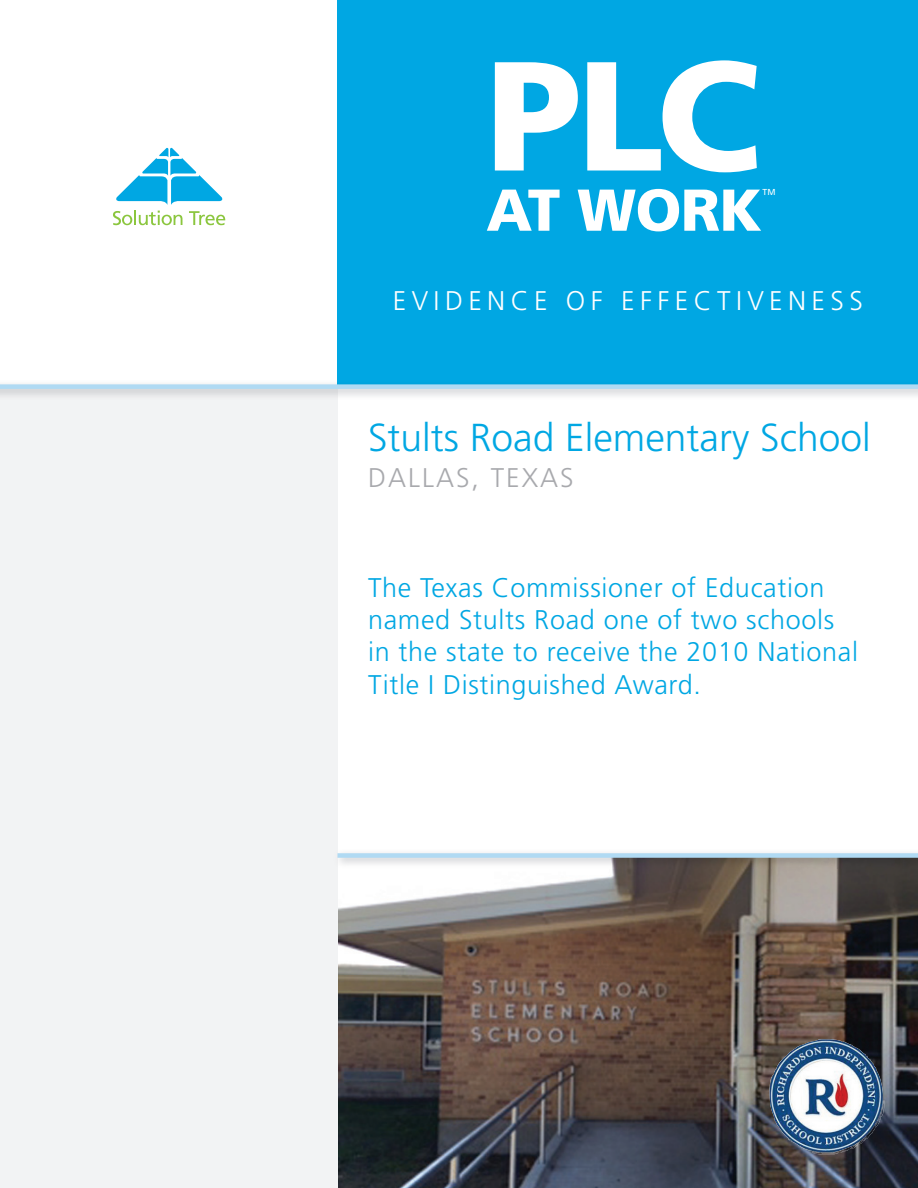
<style>
.page{position:relative;width:918px;height:1188px;background:#fff}
.page>*{position:absolute;margin:0;border:0;box-sizing:border-box;transform-origin:0 0}
.t1{font:900 155.1px "Frutiger LT Std";color:#fff}
.t2{font:900 58.95px "Frutiger LT Std";letter-spacing:-.01em;color:#fff}
.t3{font:300 39px "Frutiger LT Std";color:#00a7e3}
.t4{font:300 27px/32.4px "Frutiger LT Std";letter-spacing:.025em;color:#00a7e3}
.t5{font:300 27px "Frutiger LT Std";letter-spacing:.2em;color:#fff}
.t6{font:300 27px "Frutiger LT Std";letter-spacing:.075em;color:#a8a9ad}
.t7{font:8.7px "Frutiger LT Std";color:#fff}
</style>
<div class="page">
<img style="left:338px;top:869px;width:580px;height:319px">
<div style="left:0;top:387px;width:338px;height:801px;background:#f2f3f4"></div>
<svg style="left:113px;top:148px;width:112px;height:77px"></svg>
<div style="left:338px;top:0;width:580px;height:387px;background:#00a7e3"></div>
<img style="left:337px;top:380px;width:581px;height:16px">
<img style="left:338px;top:380px;width:580px;height:4px">
<div style="left:0;top:384px;width:918px;height:5px;background:#b0daf3"></div>
<img style="left:339px;top:858px;width:579px;height:11px">
<div style="left:338px;top:853px;width:580px;height:5px;background:#b0daf3"></div>
<img style="left:770px;top:1039px;width:114px;height:114px">
<h1 class="t1" style="left:486px;top:23px;width:275px">PLC</h1>
<h2 class="t2" style="left:486px;top:174px;width:277px">AT WORK</h2>
<p class="t7" style="left:763px;top:187px;width:14px">TM</p>
<p class="t5" style="left:393px;top:285px;width:472px">EVIDENCE OF EFFECTIVENESS</p>
<h3 class="t3" style="left:368px;top:415px;width:504px">Stults Road Elementary School</h3>
<p class="t6" style="left:368px;top:462px;width:207px">DALLAS, TEXAS</p>
<p class="t4" style="left:368px;top:571px;width:492px">The Texas Commissioner of Education named Stults Road one of two schools in the state to receive the 2010 National Title I Distinguished Award.</p>
</div>
